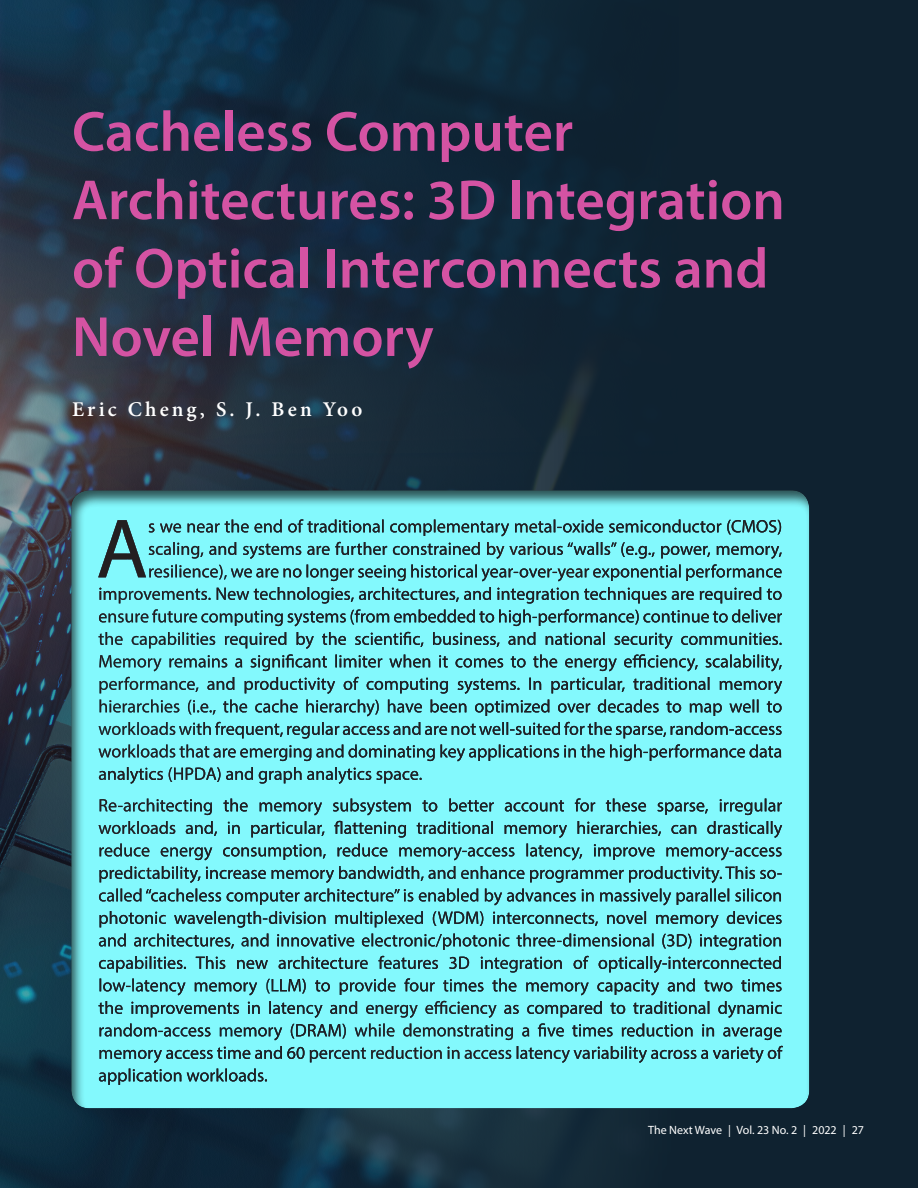
<style>
.page{position:relative;width:918px;height:1188px;background:#0f2230}
.page>*{position:absolute;margin:0;border:0;box-sizing:border-box;transform-origin:0 0}
.t1{font:600 57px/68.4px "Myriad Pro";color:#d453a3}
.t2{font:600 21px "Minion Pro";letter-spacing:.15em;color:#fff}
.t3{font:12px "Myriad Pro";color:#fff}
</style>
<div class="page">
<img style="left:0;top:0;width:593px;height:1188px">
<div style="left:71px;top:489px;width:739px;height:620px;background:#231f20;opacity:.75"></div>
<h1 class="t1" style="left:72px;top:96px;width:714px">Cacheless Computer<br>Architectures: 3D Integration of Optical Interconnects and<br>Novel Memory</h1>
<h3 class="t2" style="left:72px;top:395px;width:292px">Eric Cheng, S. J. Ben Yoo</h3>
<p class="t3" style="left:648px;top:1123px;width:217px">The Next Wave | Vol. 23 No. 2 | 2022 | 27</p>
</div>
